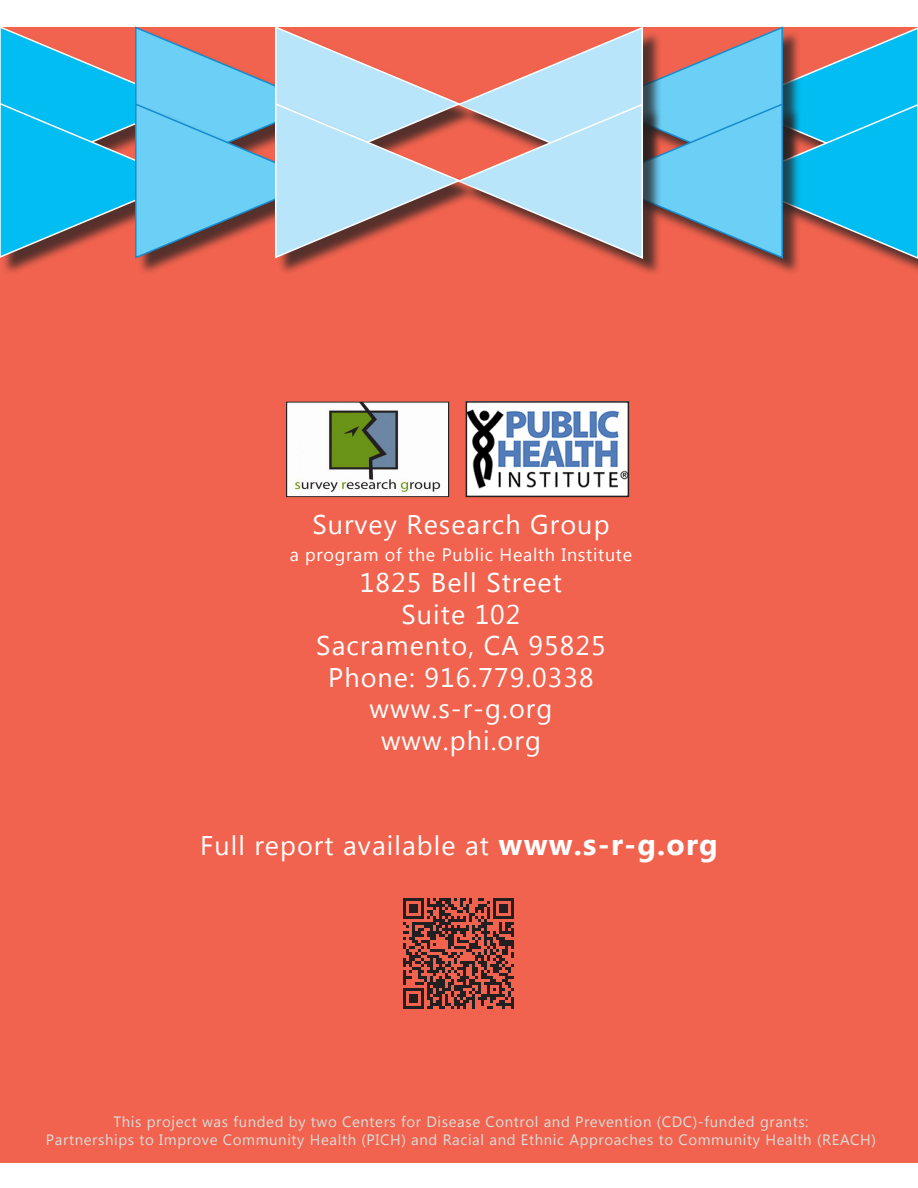
<style>
.page{position:relative;width:918px;height:1188px;background:#fff}
.page>*{position:absolute;margin:0;border:0;box-sizing:border-box;transform-origin:0 0}
.Titre_de_chapitre__p{font:27px "Microsoft Tai Le";letter-spacing:.04em;color:#fff}
.Titre_de_chapitre__p-2{font:18px "Microsoft Tai Le";letter-spacing:.04em;color:#fff}
.Titre_de_chapitre__p-3{font:15px "Microsoft Tai Le";letter-spacing:.04em;color:#dbdddb}
.s1{font-weight:700;font-size:30px}
</style>
<div class="page">
<div style="left:0;top:27px;width:918px;height:1135px;background:#f1634e"></div>
<img style="left:288px;top:404px;width:159px;height:91px">
<div style="left:286px;top:402px;width:163px;height:95px;border:1px solid #231f20"></div>
<svg style="left:404px;top:898px;width:110px;height:111px"></svg>
<img style="left:469px;top:404px;width:157px;height:90px">
<div style="left:466px;top:401px;width:163px;height:96px;border:2px solid #231f20"></div>
<div style="left:737px;top:107px;width:181px;height:170px;background:#231f20;opacity:.75"></div>
<div style="left:601px;top:106px;width:201px;height:171px;background:#231f20;opacity:.75"></div>
<div style="left:461px;top:107px;width:201px;height:170px;background:#231f20;opacity:.75"></div>
<div style="left:2px;top:106px;width:200px;height:170px;background:#231f20;opacity:.75"></div>
<div style="left:137px;top:106px;width:201px;height:171px;background:#231f20;opacity:.75"></div>
<div style="left:277px;top:106px;width:201px;height:170px;background:#231f20;opacity:.75"></div>
<svg style="left:0;top:26px;width:918px;height:234px"></svg>
<p class="Titre_de_chapitre__p" style="left:312px;top:509px;width:299px">Survey Research Group</p>
<p class="Titre_de_chapitre__p-2" style="left:290px;top:544px;width:344px">a program of the Public Health Institute</p>
<p class="Titre_de_chapitre__p" style="left:360px;top:567px;width:204px">1825 Bell Street</p>
<p class="Titre_de_chapitre__p" style="left:401px;top:599px;width:121px">Suite 102</p>
<p class="Titre_de_chapitre__p" style="left:316px;top:630px;width:291px">Sacramento, CA 95825</p>
<p class="Titre_de_chapitre__p" style="left:328px;top:662px;width:267px">Phone: 916.779.0338</p>
<p class="Titre_de_chapitre__p" style="left:370px;top:693px;width:184px">www.s-r-g.org</p>
<p class="Titre_de_chapitre__p" style="left:381px;top:725px;width:161px">www.phi.org</p>
<p class="Titre_de_chapitre__p" style="left:200px;top:830px;width:519px">Full report available at <span class="s1">www.s-r-g.org</span></p>
<p class="Titre_de_chapitre__p-3" style="left:113px;top:1113px;width:697px">This project was funded by two Centers for Disease Control and Prevention (CDC)-funded grants:</p>
<p class="Titre_de_chapitre__p-3" style="left:46px;top:1131px;width:831px">Partnerships to Improve Community Health (PICH) and Racial and Ethnic Approaches to Community Health (REACH)</p>
</div>
